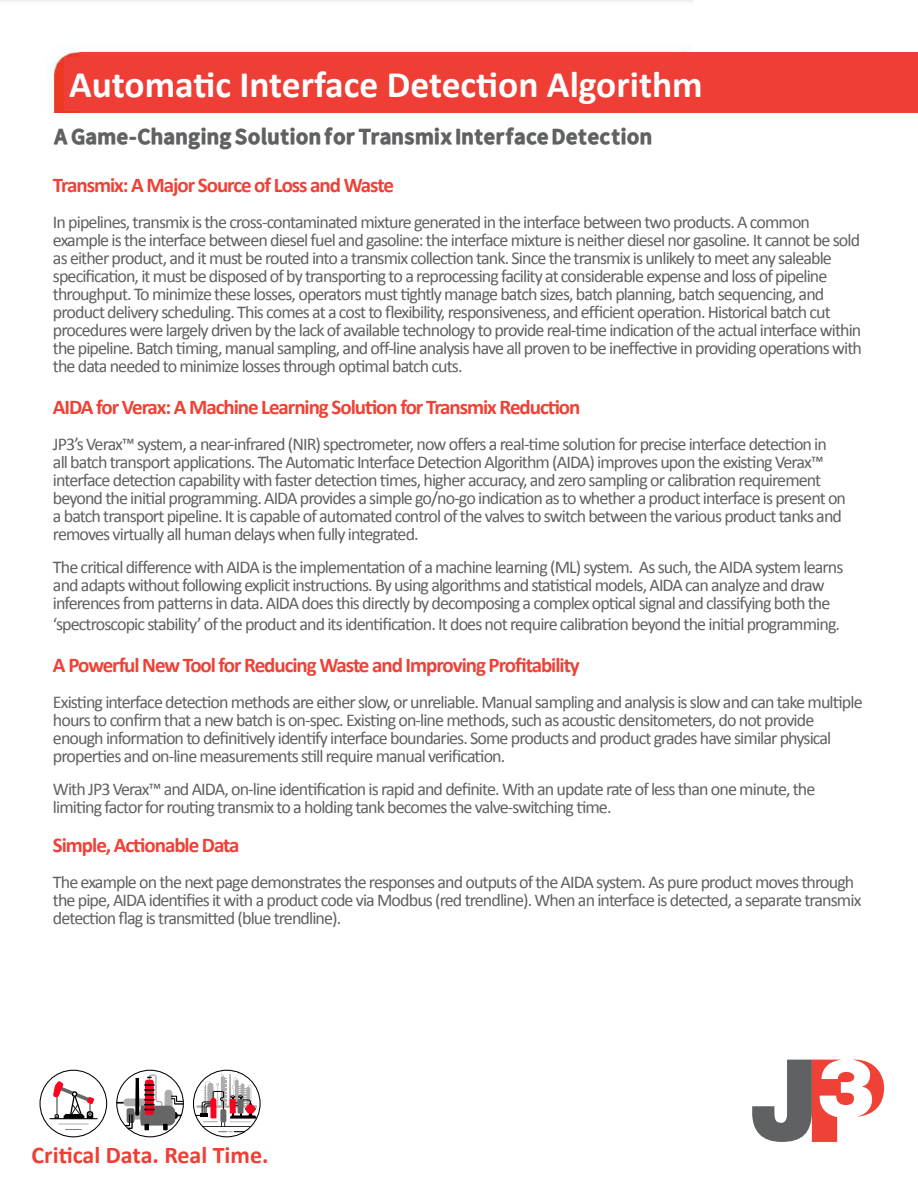
<style>
.page{position:relative;width:918px;height:1188px;background:#fff}
.page>*{position:absolute;margin:0;border:0;box-sizing:border-box;transform-origin:0 0}
.t1{font:700 37.5px "Calibri";color:#fff}
.t2{font:700 24px "Calibri";color:#ee3e35}
.t3{font:22.5px "Falling Sky Blk";letter-spacing:-.05em;color:#606163}
.t4{font:700 21px "Calibri";letter-spacing:-.05em;color:#ef4136}
.t5{font:18px/18px "Calibri";letter-spacing:-.05em;color:#606163}
</style>
<div class="page">
<svg style="left:193px;top:1070px;width:68px;height:67px"></svg>
<div style="left:246px;top:1104px;width:9px;height:10px;background:#ff001e;border-radius:50%"></div>
<svg style="left:116px;top:1070px;width:68px;height:67px"></svg>
<svg style="left:40px;top:1070px;width:67px;height:67px"></svg>
<svg style="left:752px;top:1060px;width:132px;height:82px"></svg>
<img style="left:0;top:0;width:693px;height:113px">
<div style="left:64px;top:57px;width:588px;height:54px;background:#ee3e35"></div>
<div style="left:80px;top:52px;width:838px;height:62px;background:#ee3e35"></div>
<div style="left:0;top:113px;width:918px;height:5px;background:#fff"></div>
<h1 class="t1" style="left:69px;top:58px;width:635px">Automatic Interface Detection Algorithm</h1>
<p class="t3" style="left:53px;top:122px;width:601px">A Game-Changing Solution for Transmix Interface Detection</p>
<p class="t4" style="left:53px;top:170px;width:342px">Transmix: A Major Source of Loss and Waste</p>
<p class="t5" style="left:53px;top:213px;width:810px">In pipelines, transmix is the cross-contaminated mixture generated in the interface between two products. A common example is the interface between diesel fuel and gasoline: the interface mixture is neither diesel nor gasoline. It cannot be sold as either product, and it must be routed into a transmix collection tank. Since the transmix is unlikely to meet any saleable specification, it must be disposed of by transporting to a reprocessing facility at considerable expense and loss of pipeline throughput. To minimize these losses, operators must tightly manage batch sizes, batch planning, batch sequencing, and product delivery scheduling. This comes at a cost to flexibility, responsiveness, and efficient operation. Historical batch cut procedures were largely driven by the lack of available technology to provide real-time indication of the actual interface within the pipeline. Batch timing, manual sampling, and off-line analysis have all proven to be ineffective in providing operations with the data needed to minimize losses through optimal batch cuts.</p>
<p class="t4" style="left:53px;top:392px;width:529px">AIDA for Verax: A Machine Learning Solution for Transmix Reduction</p>
<p class="t5" style="left:53px;top:435px;width:795px">JP3’s Verax™ system, a near-infrared (NIR) spectrometer, now offers a real-time solution for precise interface detection in all batch transport applications. The Automatic Interface Detection Algorithm (AIDA) improves upon the existing Verax™ interface detection capability with faster detection times, higher accuracy, and zero sampling or calibration requirement beyond the initial programming. AIDA provides a simple go/no-go indication as to whether a product interface is present on a batch transport pipeline. It is capable of automated control of the valves to switch between the various product tanks and removes virtually all human delays when fully integrated.</p>
<p class="t5" style="left:53px;top:558px;width:792px">The critical difference with AIDA is the implementation of a machine learning (ML) system. As such, the AIDA system learns and adapts without following explicit instructions. By using algorithms and statistical models, AIDA can analyze and draw inferences from patterns in data. AIDA does this directly by decomposing a complex optical signal and classifying both the</p>
<p class="t5" style="left:53px;top:615px;width:789px">‘spectroscopic stability’ of the product and its identification. It does not require calibration beyond the initial programming.</p>
<p class="t4" style="left:53px;top:650px;width:528px">A Powerful New Tool for Reducing Waste and Improving Profitability</p>
<p class="t5" style="left:53px;top:693px;width:811px">Existing interface detection methods are either slow, or unreliable. Manual sampling and analysis is slow and can take multiple hours to confirm that a new batch is on-spec. Existing on-line methods, such as acoustic densitometers, do not provide enough information to definitively identify interface boundaries. Some products and product grades have similar physical properties and on-line measurements still require manual verification.</p>
<p class="t5" style="left:53px;top:780px;width:764px">With JP3 Verax™ and AIDA, on-line identification is rapid and definite. With an update rate of less than one minute, the limiting factor for routing transmix to a holding tank becomes the valve-switching time.</p>
<p class="t4" style="left:53px;top:830px;width:188px">Simple, Actionable Data</p>
<p class="t5" style="left:53px;top:873px;width:810px">The example on the next page demonstrates the responses and outputs of the AIDA system. As pure product moves through the pipe, AIDA identifies it with a product code via Modbus (red trendline). When an interface is detected, a separate transmix detection flag is transmitted (blue trendline).</p>
<h2 class="t2" style="left:32px;top:1138px;width:238px">Critical Data. Real Time.</h2>
</div>
